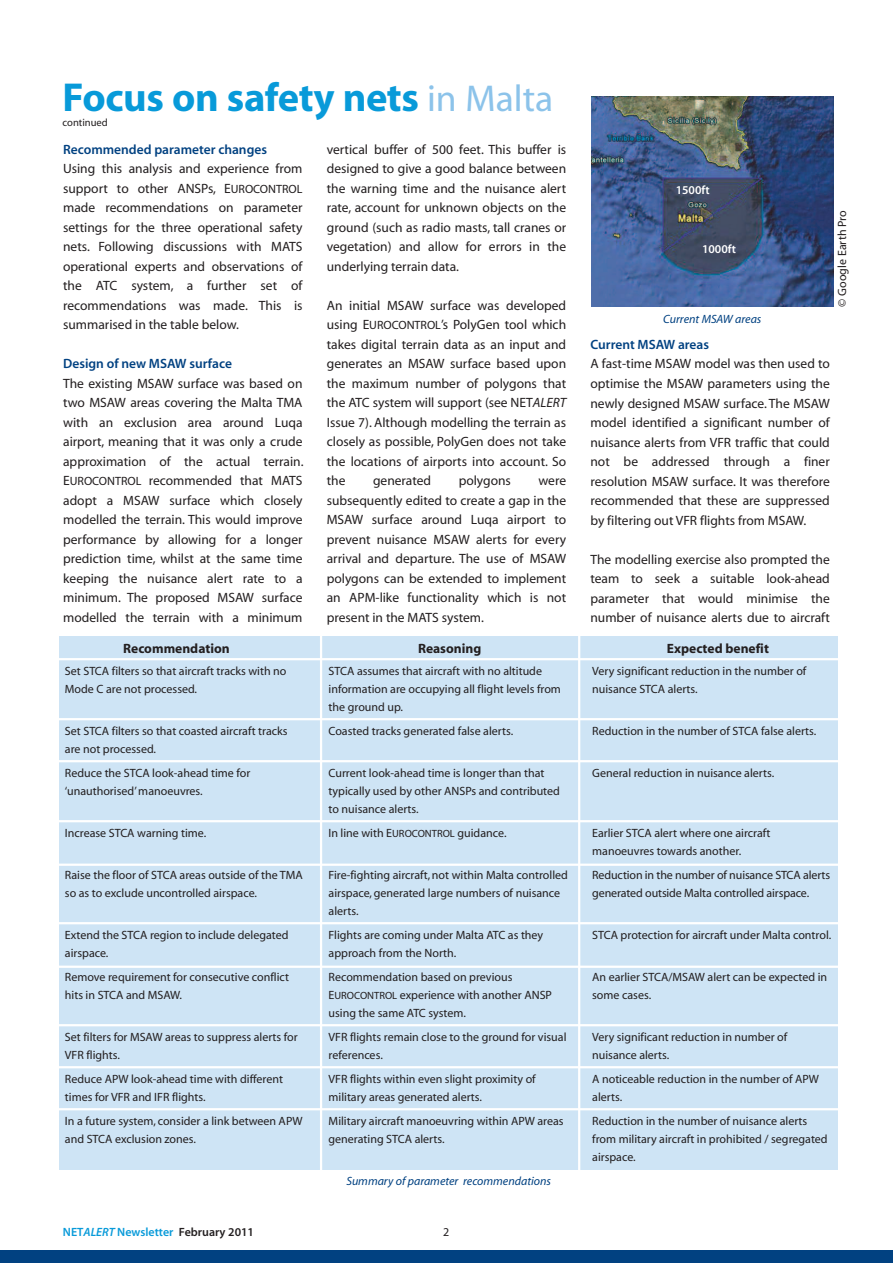
<style>
.page{position:relative;width:893px;height:1263px;background:#fff}
.page>*{position:absolute;margin:0;border:0;box-sizing:border-box;transform-origin:0 0}
.t1{font:40.5px "Myriad MM.700.wt.600.wd";letter-spacing:-.01em;color:#089ad9}
.t2{font:13.5px/19.5px "Myriad MM.412.wt.601.wd";color:#231f20;text-align:justify}
.t3{font:13.5px "Myriad MM.565.wt.600.wd";color:#014181}
.t4{font:13.5px "Myriad MM.700.wt.600.wd";color:#231f20}
.t5{font:12px/18px "Myriad MM.412.wt.601.wd";color:#231f20}
.t6{font:12px "Myriad MM It.412.wt.601.wd";color:#014181}
.t7{font:12px "Myriad MM.565.wt.600.wd";color:#089ad9}
.t8{font:12px "Myriad MM.565.wt.600.wd";color:#fff}
.t9{font:10.65px "Myriad MM.412.wt.601.wd";color:#231f20}
.s1{font-family:"Myriad MM.412.wt.601.wd";font-size:37.5px;color:#8cc3ea}
.s2{font-size:12px}
.s3{font-family:"Myriad MM It.412.wt.601.wd"}
.s4{font-size:10.5px}
.s5{font-family:"Myriad MM It.565.wt.600.wd"}
.s6{color:#231f20}
</style>
<div class="page">
<div style="left:59px;top:636px;width:778px;height:534px;background:#cee4f5"></div>
<div style="left:0;top:1250px;width:893px;height:13px;background:#014181"></div>
<hr style="left:57px;top:718px;width:784px;height:2px;background:#fff">
<hr style="left:57px;top:658px;width:782px;height:2px;background:#fff">
<hr style="left:578px;top:634px;width:2px;height:538px;background:#fff">
<hr style="left:320px;top:634px;width:2px;height:537px;background:#fff">
<hr style="left:57px;top:760px;width:783px;height:2px;background:#fff">
<hr style="left:57px;top:820px;width:783px;height:2px;background:#fff">
<hr style="left:57px;top:863px;width:783px;height:3px;background:#fff">
<hr style="left:57px;top:922px;width:783px;height:2px;background:#fff">
<hr style="left:57px;top:965px;width:782px;height:3px;background:#fff">
<hr style="left:57px;top:1024px;width:781px;height:2px;background:#fff">
<hr style="left:57px;top:1066px;width:781px;height:2px;background:#fff">
<hr style="left:57px;top:1108px;width:783px;height:2px;background:#fff">
<img style="left:591px;top:96px;width:242px;height:210px">
<h1 class="t1" style="left:63px;top:82px;width:492px">Focus on safety nets <span class="s1">in Malta</span></h1>
<p class="t9" style="left:63px;top:119px;width:47px">continued</p>
<p class="t3" style="left:63px;top:144px;width:205px">Recommended parameter changes</p>
<p class="t2" style="left:63px;top:160px;width:241px">Using this analysis and experience from support to other ANSPs, E<span class="s2">UROCONTROL </span>made recommendations on parameter settings for the three operational safety nets. Following discussions with MATS operational experts and observations of the ATC system, a further set of recommendations was made. This is summarised in the table below.</p>
<p class="t3" style="left:63px;top:359px;width:170px">Design of new MSAW surface</p>
<p class="t2" style="left:63px;top:375px;width:242px">The existing MSAW surface was based on two MSAW areas covering the Malta TMA with an exclusion area around Luqa airport, meaning that it was only a crude approximation of the actual terrain.<br>E<span class="s2">UROCONTROL</span> recommended that MATS adopt a MSAW surface which closely modelled the terrain. This would improve performance by allowing for a longer prediction time, whilst at the same time keeping the nuisance alert rate to a minimum. The proposed MSAW surface modelled the terrain with a minimum</p>
<p class="t2" style="left:327px;top:141px;width:241px">vertical buffer of 500 feet. This buffer is designed to give a good balance between the warning time and the nuisance alert rate, account for unknown objects on the ground (such as radio masts, tall cranes or vegetation) and allow for errors in the underlying terrain data.</p>
<p class="t2" style="left:327px;top:297px;width:241px">An initial MSAW surface was developed using E<span class="s2">UROCONTROL</span>’s PolyGen tool which takes digital terrain data as an input and generates an MSAW surface based upon the maximum number of polygons that the ATC system will support (see NET<span class="s3">ALERT </span>Issue 7). Although modelling the terrain as closely as possible, PolyGen does not take the locations of airports into account. So the</p>
<p class="t2" style="left:373px;top:472px;width:60px">generated</p>
<p class="t2" style="left:459px;top:472px;width:54px">polygons</p>
<p class="t2" style="left:327px;top:472px;width:241px;text-indent:212px">were subsequently edited to create a gap in the MSAW surface around Luqa airport to prevent nuisance MSAW alerts for every arrival and departure. The use of MSAW polygons can be extended to implement an APM-like functionality which is not present in the MATS system.</p>
<p class="t8" style="left:676px;top:185px;width:35px">1500ft</p>
<p class="t8" style="left:702px;top:244px;width:35px">1000ft</p>
<p class="t6" style="left:663px;top:315px;width:100px">Current MSAW areas</p>
<p class="t5" style="left:834px;top:307px;width:98px;rotate:-90deg">© Google Earth Pro</p>
<p class="t3" style="left:590px;top:339px;width:120px">Current MSAW areas</p>
<p class="t2" style="left:590px;top:355px;width:241px">A fast-time MSAW model was then used to optimise the MSAW parameters using the newly designed MSAW surface. The MSAW model identified a significant number of nuisance alerts from VFR traffic that could not be addressed through a finer resolution MSAW surface. It was therefore recommended that these are suppressed by filtering out VFR flights from MSAW.</p>
<p class="t2" style="left:590px;top:550px;width:241px">The modelling exercise also prompted the team to seek a suitable look-ahead parameter that would minimise the number of nuisance alerts due to aircraft</p>
<p class="t4" style="left:123px;top:644px;width:108px">Recommendation</p>
<p class="t4" style="left:418px;top:644px;width:65px">Reasoning</p>
<p class="t4" style="left:667px;top:644px;width:104px">Expected benefit</p>
<p class="t5" style="left:65px;top:663px;width:223px">Set STCA filters so that aircraft tracks with no<br>Mode C are not processed.</p>
<p class="t5" style="left:65px;top:723px;width:224px">Set STCA filters so that coasted aircraft tracks are not processed.</p>
<p class="t5" style="left:65px;top:765px;width:187px">Reduce the STCA look-ahead time for ‘unauthorised’manoeuvres.</p>
<p class="t5" style="left:65px;top:825px;width:143px">Increase STCA warning time.</p>
<p class="t5" style="left:65px;top:867px;width:239px">Raise the floor of STCA areas outside of the TMA so as to exclude uncontrolled airspace.</p>
<p class="t5" style="left:65px;top:927px;width:225px">Extend the STCA region to include delegated airspace.</p>
<p class="t5" style="left:65px;top:969px;width:226px">Remove requirement for consecutive conflict hits in STCA and MSAW.</p>
<p class="t5" style="left:65px;top:1029px;width:234px">Set filters for MSAW areas to suppress alerts for<br>VFR flights.</p>
<p class="t5" style="left:65px;top:1071px;width:220px">Reduce APW look-ahead time with different times for VFR and IFR flights.</p>
<p class="t5" style="left:65px;top:1113px;width:239px">In a future system, consider a link between APW and STCA exclusion zones.</p>
<p class="t5" style="left:329px;top:663px;width:234px">STCA assumes that aircraft with no altitude information are occupying all flight levels from the ground up.</p>
<p class="t5" style="left:329px;top:723px;width:186px">Coasted tracks generated false alerts.</p>
<p class="t5" style="left:329px;top:765px;width:233px">Current look-ahead time is longer than that typically used by other ANSPs and contributed to nuisance alerts.</p>
<p class="t5" style="left:329px;top:825px;width:179px">In line with E<span class="s4">UROCONTROL</span> guidance.</p>
<p class="t5" style="left:329px;top:867px;width:241px">Fire-fighting aircraft, not within Malta controlled airspace, generated large numbers of nuisance alerts.</p>
<p class="t5" style="left:329px;top:927px;width:216px">Flights are coming under Malta ATC as they approach from the North.</p>
<p class="t5" style="left:329px;top:969px;width:225px">Recommendation based on previous<br>E<span class="s4">UROCONTROL</span> experience with another ANSP using the same ATC system.</p>
<p class="t5" style="left:329px;top:1029px;width:239px">VFR flights remain close to the ground for visual references.</p>
<p class="t5" style="left:329px;top:1071px;width:209px">VFR flights within even slight proximity of military areas generated alerts.</p>
<p class="t5" style="left:329px;top:1113px;width:237px">Military aircraft manoeuvring within APW areas generating STCA alerts.</p>
<p class="t6" style="left:346px;top:1176px;width:206px">Summary of parameter recommendations</p>
<p class="t7" style="left:63px;top:1227px;width:193px">NET<span class="s5">ALERT</span> Newsletter <span class="s6">February 2011</span></p>
<p class="t5" style="left:443px;top:1223px;width:8px">2</p>
<p class="t5" style="left:592px;top:663px;width:216px">Very significant reduction in the number of nuisance STCA alerts.</p>
<p class="t5" style="left:592px;top:723px;width:226px">Reduction in the number of STCA false alerts.</p>
<p class="t5" style="left:592px;top:765px;width:183px">General reduction in nuisance alerts.</p>
<p class="t5" style="left:592px;top:825px;width:180px">Earlier STCA alert where one aircraft manoeuvres towards another.</p>
<p class="t5" style="left:592px;top:867px;width:239px">Reduction in the number of nuisance STCA alerts generated outside Malta controlled airspace.</p>
<p class="t5" style="left:592px;top:927px;width:241px">STCA protection for aircraft under Malta control.</p>
<p class="t5" style="left:592px;top:969px;width:237px">An earlier STCA/MSAW alert can be expected in some cases.</p>
<p class="t5" style="left:592px;top:1029px;width:197px">Very significant reduction in number of nuisance alerts.</p>
<p class="t5" style="left:592px;top:1071px;width:228px">A noticeable reduction in the number of APW alerts.</p>
<p class="t5" style="left:592px;top:1113px;width:237px">Reduction in the number of nuisance alerts from military aircraft in prohibited / segregated airspace.</p>
</div>
